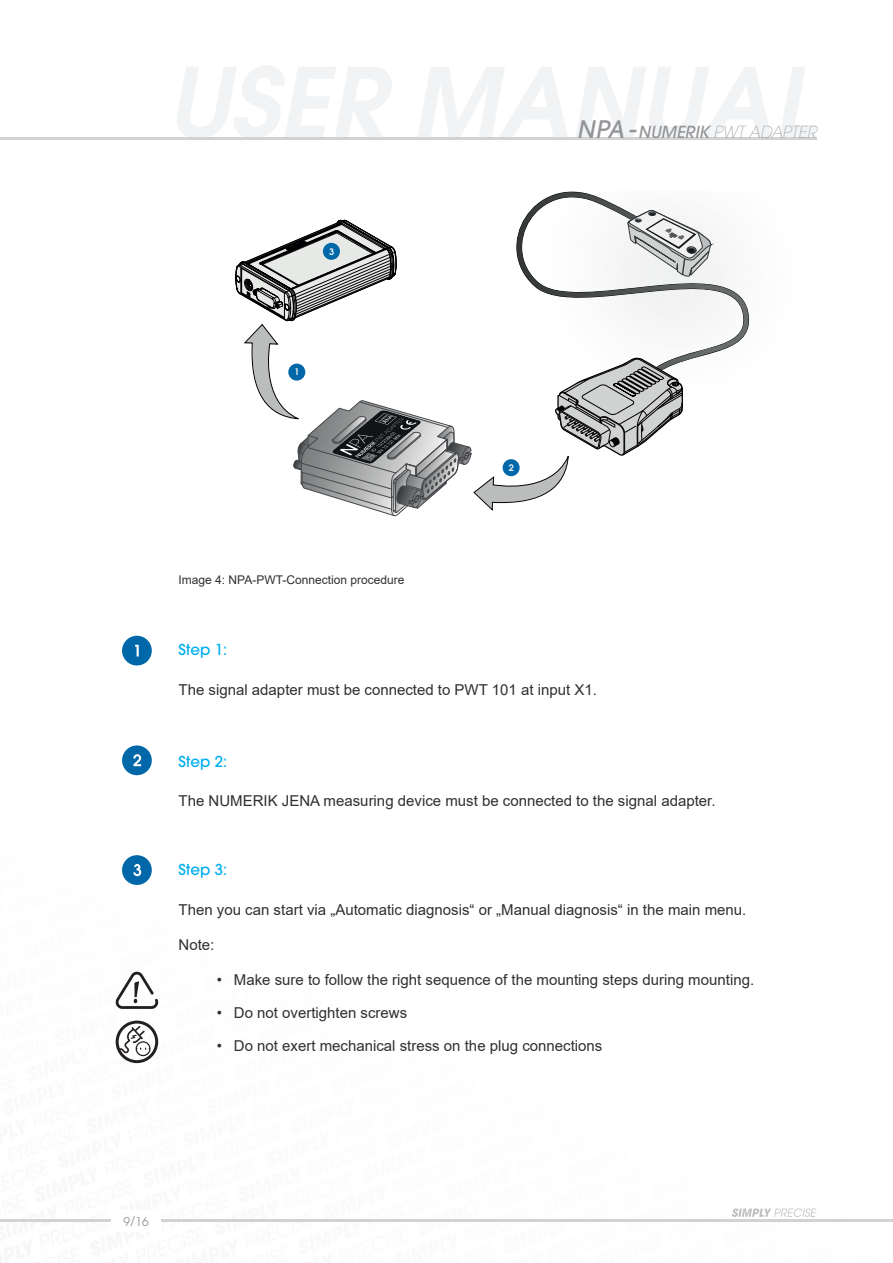
<style>
.page{position:relative;width:893px;height:1263px;background:#fff}
.page>*{position:absolute;margin:0;border:0;box-sizing:border-box;transform-origin:0 0}
.t1{font:italic 200 16.5px "ITC Avant Garde Std";color:#939598}
.t2{font:15px "Arial";color:#312f30}
.t3{font:500 15px "ITC Avant Garde Std";color:#00aeef}
.t4{font:12px "Arial";color:#312f30}
.t5{font:12px "ITC Avant Garde Std";color:#939598}
.t6{font:600 9px "ITC Avant Garde Std";color:#f2f3f4}
.s1{font-weight:500;font-size:24px}
.s2{font-weight:500}
</style>
<div class="page">
<svg style="left:732px;top:1208px;width:84px;height:9px"></svg>
<svg style="left:177px;top:66px;width:215px;height:72px"></svg>
<svg style="left:417px;top:67px;width:151px;height:71px"></svg>
<svg style="left:576px;top:67px;width:196px;height:71px"></svg>
<svg style="left:779px;top:67px;width:37px;height:71px"></svg>
<hr style="left:0;top:138px;width:816px;height:2px;background:#d1d2d4">
<svg style="left:116px;top:1020px;width:42px;height:43px"></svg>
<svg style="left:115px;top:972px;width:44px;height:37px"></svg>
<img style="left:531px;top:191px;width:219px;height:162px">
<svg style="left:235px;top:210px;width:477px;height:307px"></svg>
<div style="left:289px;top:364px;width:16px;height:16px;background:#0068a9;border-radius:50%"></div>
<div style="left:288px;top:364px;width:17px;height:17px;border:2px solid #0068a9;border-radius:50%"></div>
<div style="left:503px;top:460px;width:16px;height:15px;background:#0068a9;border-radius:50%"></div>
<div style="left:503px;top:459px;width:17px;height:17px;border:2px solid #0068a9;border-radius:50%"></div>
<div style="left:324px;top:244px;width:15px;height:15px;background:#0068a9;border-radius:50%"></div>
<div style="left:323px;top:243px;width:17px;height:17px;border:2px solid #0068a9;border-radius:50%"></div>
<div style="left:122px;top:745px;width:30px;height:30px;background:#0068a9;border-radius:50%"></div>
<svg style="left:133px;top:754px;width:8px;height:12px"></svg>
<div style="left:122px;top:855px;width:30px;height:30px;background:#0068a9;border-radius:50%"></div>
<svg style="left:133px;top:864px;width:8px;height:12px"></svg>
<div style="left:122px;top:636px;width:30px;height:29px;background:#0068a9;border-radius:50%"></div>
<svg style="left:135px;top:645px;width:4px;height:11px"></svg>
<hr style="left:162px;top:1219px;width:731px;height:3px;background:#d1d2d4">
<hr style="left:0;top:1219px;width:111px;height:3px;background:#d1d2d4">
<p class="t6" style="left:329px;top:245px;width:7px">3</p>
<p class="t6" style="left:294px;top:366px;width:7px">1</p>
<p class="t4" style="left:179px;top:571px;width:227px">Image 4: NPA-PWT-Connection procedure</p>
<p class="t1" style="left:577px;top:122px;width:241px"><span class="s1">NPA -</span> <span class="s2">NUMERIK</span> PWT ADAPTER</p>
<p class="t6" style="left:509px;top:462px;width:7px">2</p>
<p class="t3" style="left:179px;top:640px;width:50px">Step 1:</p>
<p class="t2" style="left:179px;top:679px;width:420px">The signal adapter must be connected to PWT 101 at input X1.</p>
<p class="t3" style="left:179px;top:751px;width:50px">Step 2:</p>
<p class="t2" style="left:179px;top:790px;width:538px">The NUMERIK JENA measuring device must be connected to the signal adapter.</p>
<p class="t3" style="left:179px;top:860px;width:50px">Step 3:</p>
<p class="t2" style="left:179px;top:899px;width:569px">Then you can start via „Automatic diagnosis“ or „Manual diagnosis“ in the main menu.</p>
<p class="t2" style="left:179px;top:934px;width:37px">Note:</p>
<p class="t2" style="left:217px;top:969px;width:539px">• Make sure to follow the right sequence of the mounting steps during mounting.</p>
<p class="t2" style="left:217px;top:1003px;width:192px">• Do not overtighten screws</p>
<p class="t2" style="left:217px;top:1036px;width:387px">• Do not exert mechanical stress on the plug connections</p>
<p class="t5" style="left:123px;top:1214px;width:27px">9/16</p>
</div>
